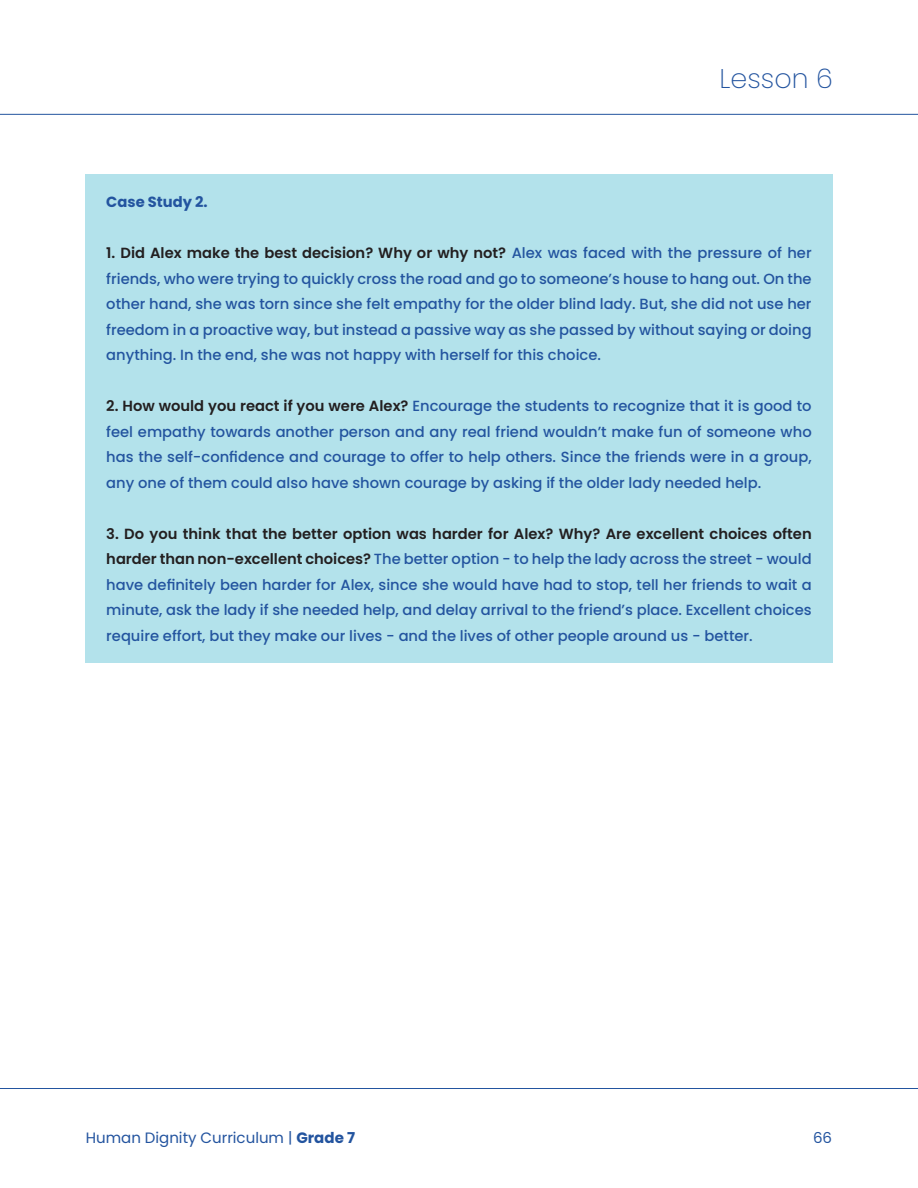
<style>
.page{position:relative;width:918px;height:1188px;background:#fff}
.page>*{position:absolute;margin:0;border:0;box-sizing:border-box;transform-origin:0 0}
.t1{font:200 27px "Poppins";color:#23549f}
.t2{font:15px "Poppins";color:#23549f}
.case_studies{font:500 14.7px/25.5px "Poppins";color:#23549f;text-align:justify}
.case_studies-2{font:700 14.7px "Poppins";color:#23549f}
.s1{font-weight:600;color:#231f20}
.s2{font-weight:700}
</style>
<div class="page">
<hr style="left:0;top:114px;width:918px;height:1px;background:#23549f">
<hr style="left:0;top:1088px;width:918px;height:1px;background:#23549f">
<div style="left:85px;top:175px;width:748px;height:54px;background:#b3e2eb"></div>
<div style="left:85px;top:226px;width:748px;height:156px;background:#b3e2eb"></div>
<div style="left:85px;top:379px;width:748px;height:131px;background:#b3e2eb"></div>
<div style="left:85px;top:506px;width:748px;height:157px;background:#b3e2eb"></div>
<h1 class="t1" style="left:720px;top:63px;width:115px">Lesson 6</h1>
<p class="case_studies-2" style="left:106px;top:193px;width:103px">Case Study 2.</p>
<p class="case_studies" style="left:106px;top:240px;width:707px"><span class="s1">1. Did Alex make the best decision? Why or why not?</span> Alex was faced with the pressure of her friends, who were trying to quickly cross the road and go to someone’s house to hang out. On the other hand, she was torn since she felt empathy for the older blind lady. But, she did not use her freedom in a proactive way, but instead a passive way as she passed by without saying or doing anything. In the end, she was not happy with herself for this choice.</p>
<p class="case_studies" style="left:106px;top:393px;width:707px"><span class="s1">2. How would you react if you were Alex?</span> Encourage the students to recognize that it is good to feel empathy towards another person and any real friend wouldn’t make fun of someone who has the self-confidence and courage to offer to help others. Since the friends were in a group, any one of them could also have shown courage by asking if the older lady needed help.</p>
<p class="case_studies" style="left:106px;top:521px;width:707px"><span class="s1">3. Do you think that the better option was harder for Alex? Why? Are excellent choices often harder than non-excellent choices?</span> The better option - to help the lady across the street - would have definitely been harder for Alex, since she would have had to stop, tell her friends to wait a minute, ask the lady if she needed help, and delay arrival to the friend’s place. Excellent choices require effort, but they make our lives - and the lives of other people around us - better.</p>
<p class="t2" style="left:86px;top:1129px;width:271px">Human Dignity Curriculum | <span class="s2">Grade 7</span></p>
<p class="t2" style="left:813px;top:1129px;width:21px">66</p>
</div>
